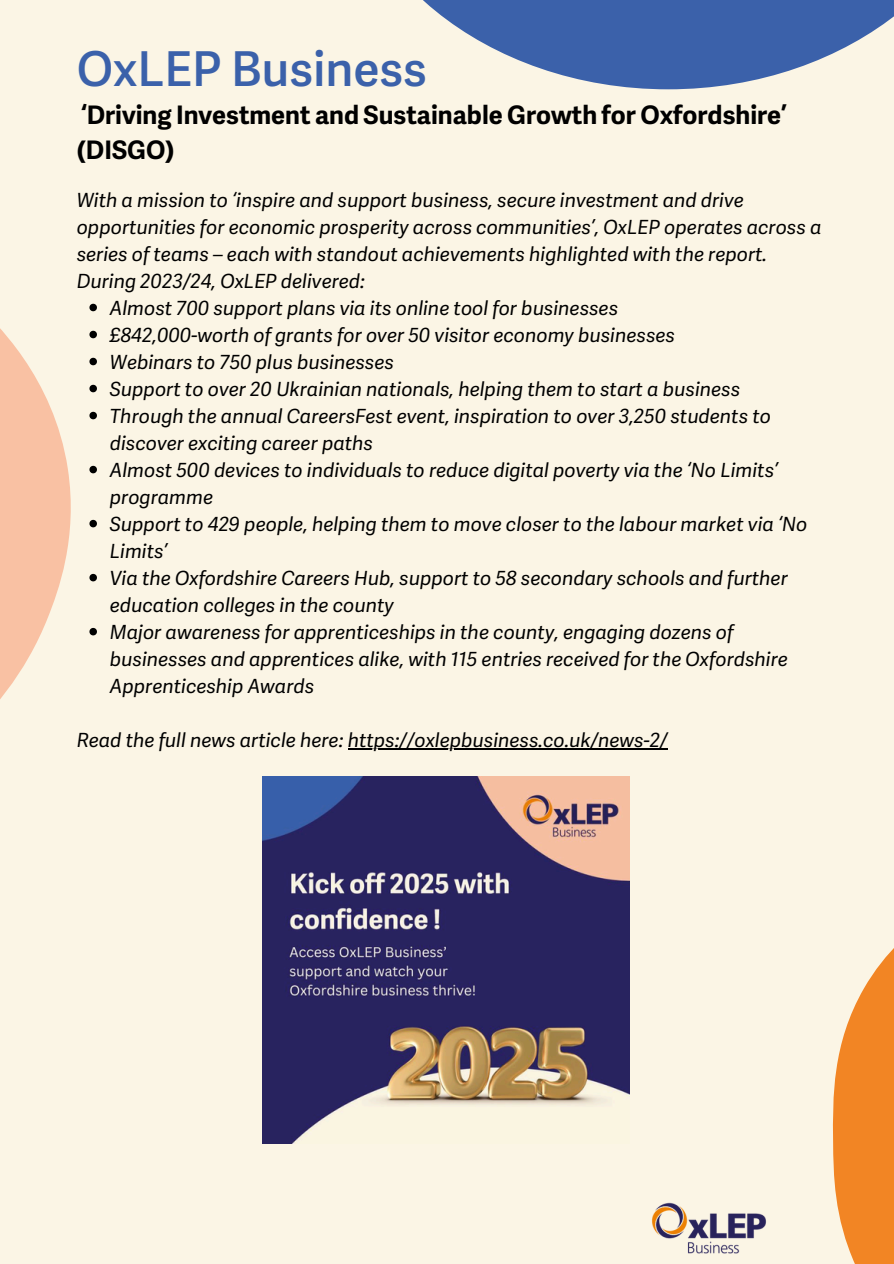
<style>
.page{position:relative;width:894px;height:1264px;background:#fff}
.page>*{position:absolute;margin:0;border:0;box-sizing:border-box;transform-origin:0 0}
.t1{font:600 48px "Adelle Sans EXT";color:#3b61aa}
.t2{font:700 25.5px/34.8px "Adelle Sans EXT";color:#000}
.t3{font:italic 19.5px/27px "Adelle Sans EXT";color:#000}
</style>
<div class="page">
<div style="left:0;top:0;width:893px;height:1263px;background:#fbf5e5"></div>
<svg style="left:832px;top:949px;width:61px;height:314px;fill:#f28524"></svg>
<svg style="left:423px;top:0;width:470px;height:89px;fill:#3b61aa"></svg>
<svg style="left:0;top:303px;width:95px;height:396px"></svg>
<img style="left:652px;top:1202px;width:114px;height:52px">
<svg style="left:89px;top:304px;width:8px;height:7px"></svg>
<svg style="left:89px;top:331px;width:8px;height:7px"></svg>
<svg style="left:89px;top:358px;width:8px;height:7px"></svg>
<svg style="left:89px;top:385px;width:8px;height:7px"></svg>
<svg style="left:89px;top:412px;width:8px;height:7px"></svg>
<svg style="left:89px;top:466px;width:8px;height:7px"></svg>
<svg style="left:89px;top:520px;width:8px;height:7px"></svg>
<svg style="left:89px;top:574px;width:8px;height:7px"></svg>
<svg style="left:89px;top:628px;width:8px;height:7px"></svg>
<hr style="left:347px;top:748px;width:320px;height:2px;background:#000">
<img style="left:263px;top:776px;width:366px;height:367px">
<p class="t1" style="left:77px;top:28px;width:351px">OxLEP Business</p>
<p class="t2" style="left:77px;top:95px;width:711px">‘Driving Investment and Sustainable Growth for Oxfordshire’ (DISGO)</p>
<h1 class="t3" style="left:77px;top:185px;width:746px">With a mission to ‘inspire and support business, secure investment and drive opportunities for economic prosperity across communities’, OxLEP operates across a series of teams – each with standout achievements highlighted with the report.</h1>
<p class="t3" style="left:77px;top:266px;width:290px">During 2023/24, OxLEP delivered:</p>
<h2 class="t3" style="left:110px;top:293px;width:509px">Almost 700 support plans via its online tool for businesses</h2>
<p class="t3" style="left:110px;top:320px;width:566px">£842,000-worth of grants for over 50 visitor economy businesses</p>
<p class="t3" style="left:110px;top:347px;width:285px">Webinars to 750 plus businesses</p>
<p class="t3" style="left:110px;top:374px;width:631px">Support to over 20 Ukrainian nationals, helping them to start a business</p>
<p class="t3" style="left:110px;top:401px;width:662px">Through the annual CareersFest event, inspiration to over 3,250 students to discover exciting career paths</p>
<p class="t3" style="left:110px;top:455px;width:669px">Almost 500 devices to individuals to reduce digital poverty via the ‘No Limits’ programme</p>
<p class="t3" style="left:110px;top:509px;width:698px">Support to 429 people, helping them to move closer to the labour market via ‘No<br>Limits’</p>
<p class="t3" style="left:110px;top:563px;width:679px">Via the Oxfordshire Careers Hub, support to 58 secondary schools and further education colleges in the county</p>
<p class="t3" style="left:110px;top:617px;width:679px">Major awareness for apprenticeships in the county, engaging dozens of businesses and apprentices alike, with 115 entries received for the Oxfordshire<br>Apprenticeship Awards</p>
<p class="t3" style="left:77px;top:725px;width:592px">Read the full news article here: https://oxlepbusiness.co.uk/news-2/</p>
</div>
